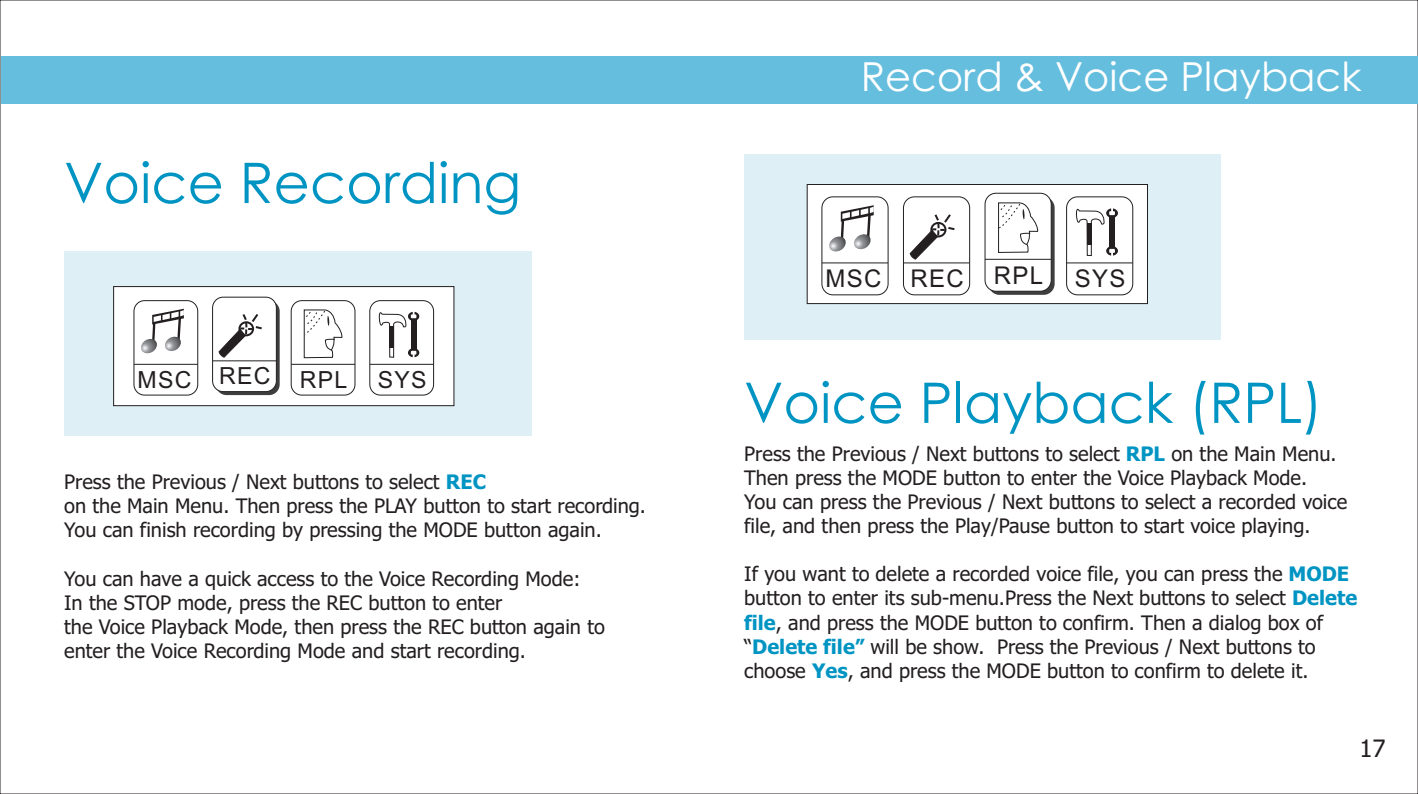
<style>
.page{position:relative;width:1418px;height:794px;background:#fff}
.page>*{position:absolute;margin:0;border:0;box-sizing:border-box;transform-origin:0 0}
.t1{font:56px "Century Gothic";color:#0094c3}
.t2{font:40px "Century Gothic";color:#fff}
.t3{font:24.4px "Arial";letter-spacing:.055em;color:#231f20}
.t4{font:24px "Tahoma";color:#231f20}
.t5{font:23.6px "Arial";letter-spacing:.055em;color:#231f20}
.t6{font:20px/24px "Tahoma";color:#231f20}
.s1{font-weight:700;color:#0094c3}
</style>
<div class="page">
<div style="left:1px;top:56px;width:1416px;height:48px;background:#65bedd"></div>
<div style="left:64px;top:251px;width:468px;height:184px;background:#deeff6"></div>
<div style="left:744px;top:154px;width:476px;height:185px;background:#deeff6"></div>
<svg style="left:113px;top:286px;width:342px;height:120px;background:#e7e7e7"></svg>
<div style="left:238px;top:321px;width:16px;height:15px;border:2px solid #231f20;border-radius:50%"></div>
<svg style="left:806px;top:184px;width:342px;height:120px;background:#e8e7e8"></svg>
<h1 class="t1" style="left:64px;top:161px;width:458px">Voice Recording</h1>
<p class="t5" style="left:137px;top:371px;width:211px">MSC REC RPL</p>
<p class="t5" style="left:378px;top:371px;width:50px">SYS</p>
<p class="t6" style="left:64px;top:471px;width:583px">Press the Previous / Next buttons to select <span class="s1">REC<br></span>on the Main Menu. Then press the PLAY button to start recording.<br>You can finish recording by pressing the MODE button again.</p>
<p class="t6" style="left:64px;top:568px;width:542px">You can have a quick access to the Voice Recording Mode:<br>In the STOP mode, press the REC button to enter<br>the Voice Playback Mode, then press the REC button again to enter the Voice Recording Mode and start recording.</p>
<h2 class="t2" style="left:860px;top:61px;width:502px">Record &amp; Voice Playback</h2>
<p class="t3" style="left:825px;top:270px;width:219px">MSC REC RPL</p>
<p class="t3" style="left:1074px;top:270px;width:52px">SYS</p>
<h1 class="t1" style="left:744px;top:381px;width:580px">Voice Playback (RPL)</h1>
<p class="t6" style="left:744px;top:443px;width:604px">Press the Previous / Next buttons to select <span class="s1">RPL</span> on the Main Menu.<br>Then press the MODE button to enter the Voice Playback Mode.<br>You can press the Previous / Next buttons to select a recorded voice file, and then press the Play/Pause button to start voice playing.</p>
<p class="t6" style="left:744px;top:564px;width:614px">If you want to delete a recorded voice file, you can press the <span class="s1">MODE </span>button to enter its sub-menu.Press the Next buttons to select <span class="s1">Delete file</span>, and press the MODE button to confirm. Then a dialog box of “<span class="s1">Delete file”</span> will be show. Press the Previous / Next buttons to choose <span class="s1">Yes</span>, and press the MODE button to confirm to delete it.</p>
<p class="t4" style="left:1359px;top:739px;width:28px">17</p>
</div>
